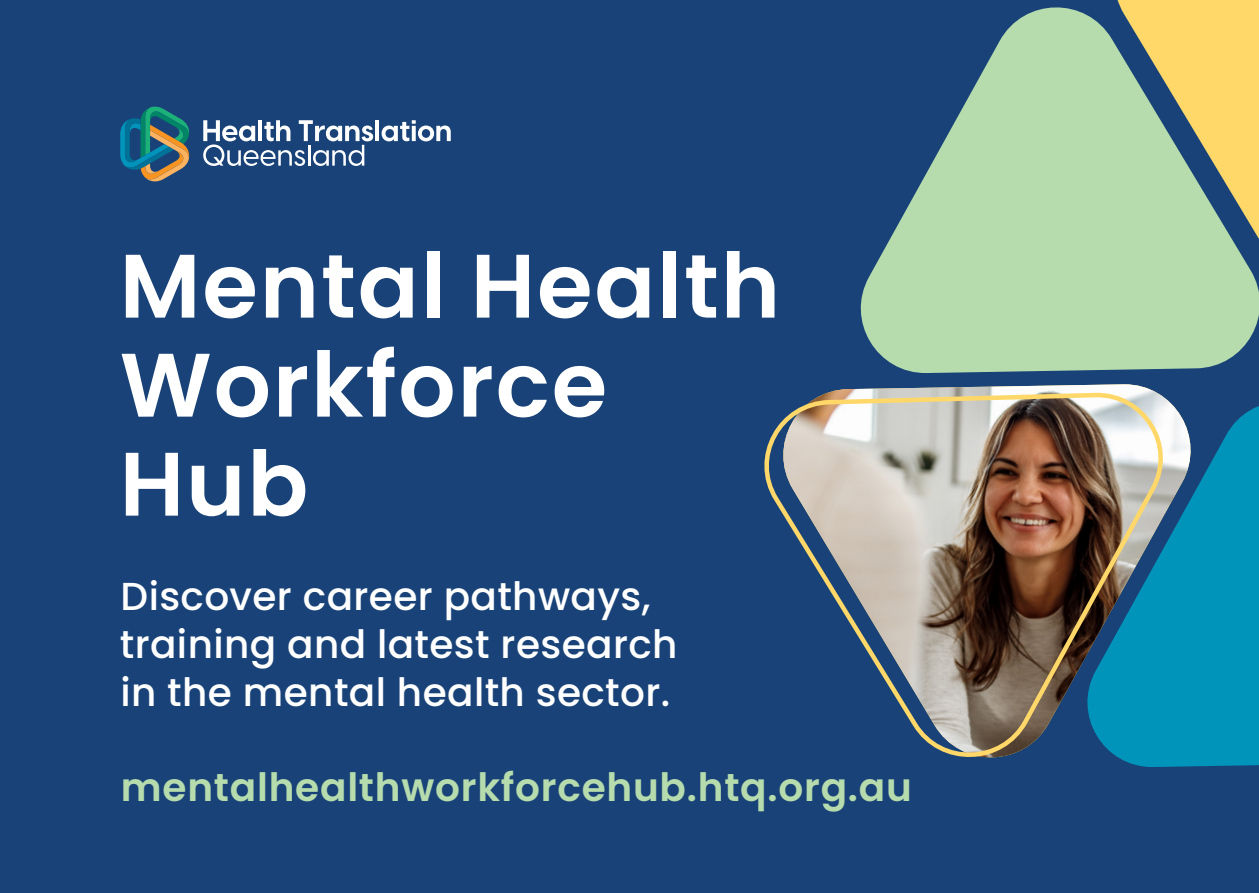
<style>
.page{position:relative;width:1259px;height:893px;background:#194378}
.page>*{position:absolute;margin:0;border:0;box-sizing:border-box;transform-origin:0 0}
.t1{font:600 90px/99px "Poppins";letter-spacing:.02em;color:#fff}
.t2{font:500 39px/48px "Poppins";letter-spacing:.01em;color:#fff}
.t3{font:600 39px "Poppins";letter-spacing:.02em;color:#b6dcae}
</style>
<div class="page">
<svg style="left:1206px;top:406px;width:53px;height:360px;background:#018eb6"></svg>
<svg style="left:860px;top:0;width:399px;height:373px;fill:#b6dcae"></svg>
<img style="left:824px;top:384px;width:381px;height:383px">
<svg style="left:764px;top:394px;width:418px;height:373px"></svg>
<hr style="left:375px;top:120px;width:4px;height:21px;background:#fff">
<svg style="left:381px;top:120px;width:70px;height:21px"></svg>
<svg style="left:203px;top:120px;width:170px;height:46px"></svg>
<svg style="left:120px;top:107px;width:69px;height:74px"></svg>
<h1 class="t1" style="left:120px;top:237px;width:662px">Mental Health<br>Workforce<br>Hub</h1>
<p class="t2" style="left:120px;top:573px;width:559px">Discover career pathways, training and latest research in the mental health sector.</p>
<p class="t3" style="left:121px;top:764px;width:792px">mentalhealthworkforcehub.htq.org.au</p>
</div>
